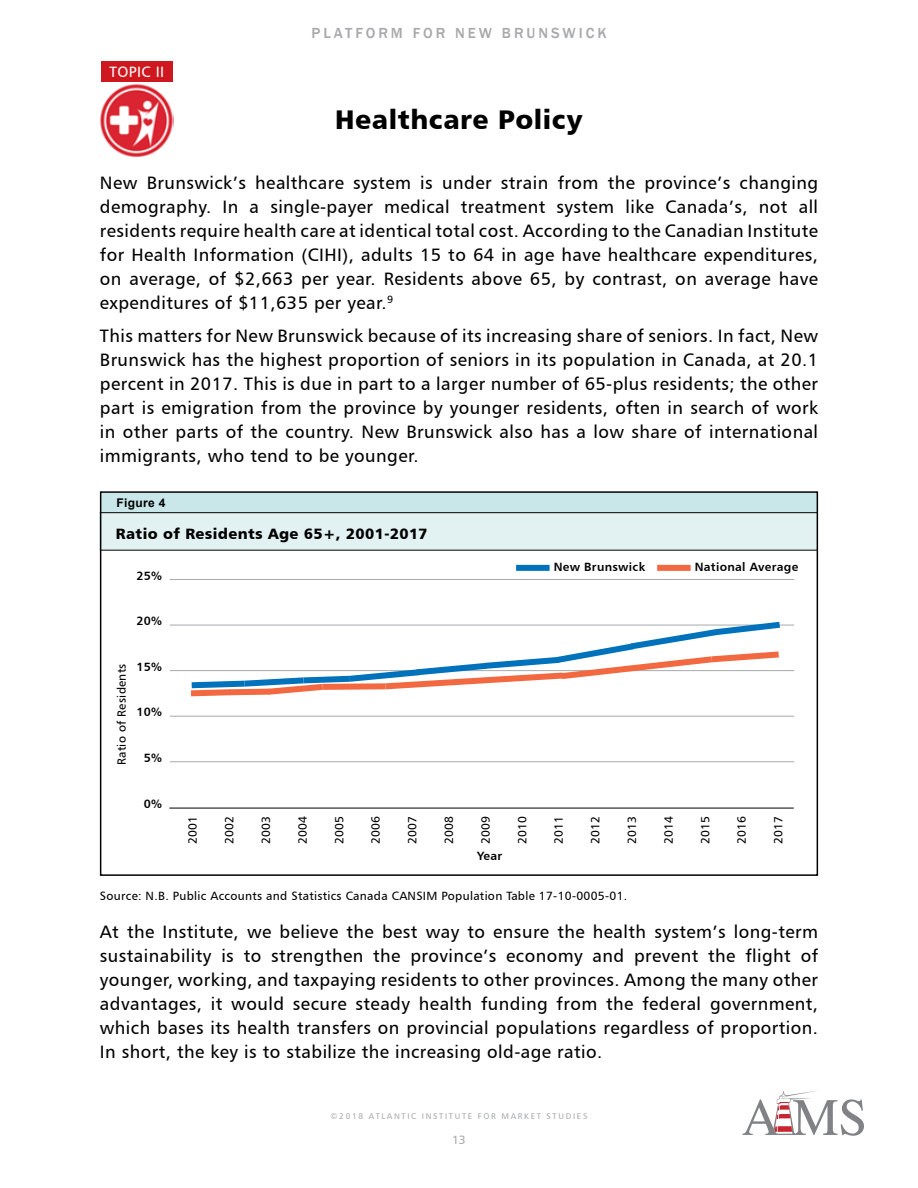
<style>
.page{position:relative;width:918px;height:1188px;background:#fff}
.page>*{position:absolute;margin:0;border:0;box-sizing:border-box;transform-origin:0 0}
.t1{font:27px "Humanist 777 BT Black B";letter-spacing:.02em;color:#000}
.t2{font:18px/24px "Humanist 777 BT Roman B";letter-spacing:.025em;color:#000;text-align:justify}
.t3{font:15px "Humanist 777 BT Black B";letter-spacing:.025em;color:#000}
.t4{font:500 15px "Franklin Gothic";letter-spacing:.2em;color:#a7a9ac}
.t5{font:15px "Humanist 777 BT Roman B";letter-spacing:.025em;color:#fff}
.t6{font:12px "Humanist 777 BT Roman B";letter-spacing:.025em;color:#000}
.t7{font:12px "Humanist 777 BT Bold B";letter-spacing:.025em;color:#000}
.t8{font:700 12px "Arial";letter-spacing:.025em;color:#000}
.t9{font:12px "Humanist 777 BT Roman B";color:#a7a9ac}
.t10{font:8.25px "Humanist 777 BT Roman B";letter-spacing:.2em;color:#a7a9ac}
</style>
<div class="page">
<svg style="left:742px;top:1090px;width:122px;height:46px"></svg>
<div style="left:101px;top:61px;width:72px;height:21px;background:#ce171e"></div>
<hr style="left:170px;top:579px;width:624px;height:1px;background:#a7a9ac">
<hr style="left:170px;top:625px;width:624px;height:1px;background:#a7a9ac">
<hr style="left:170px;top:670px;width:624px;height:1px;background:#a7a9ac">
<hr style="left:170px;top:716px;width:624px;height:1px;background:#a7a9ac">
<hr style="left:170px;top:762px;width:624px;height:1px;background:#a7a9ac">
<div style="left:100px;top:513px;width:718px;height:37px;background:#e2f1f2"></div>
<div style="left:100px;top:493px;width:717px;height:20px;background:#c9e6e9"></div>
<hr style="left:100px;top:512px;width:717px;height:1px;background:#000">
<hr style="left:100px;top:550px;width:717px;height:1px;background:#000">
<hr style="left:169px;top:808px;width:625px;height:1px;background:#000">
<div style="left:516px;top:565px;width:34px;height:6px;background:#0072bc"></div>
<div style="left:657px;top:565px;width:34px;height:6px;background:#f26840"></div>
<img style="left:100px;top:84px;width:74px;height:73px">
<svg style="left:185px;top:621px;width:601px;height:76px"></svg>
<div style="left:100px;top:491px;width:718px;height:385px;border:2px solid #000"></div>
<p class="t5" style="left:110px;top:63px;width:56px">TOPIC II</p>
<p class="t4" style="left:311px;top:24px;width:297px">PLATFORM FOR NEW BRUNSWICK</p>
<h1 class="t1" style="left:335px;top:102px;width:249px">Healthcare Policy</h1>
<p class="t2" style="left:100px;top:170px;width:720px">New Brunswick’s healthcare system is under strain from the province’s changing demography. In a single-payer medical treatment system like Canada’s, not all residents require health care at identical total cost. According to the Canadian Institute for Health Information (CIHI), adults 15 to 64 in age have healthcare expenditures, on average, of $2,663 per year. Residents above 65, by contrast, on average have expenditures of $11,635 per year.<sup>9</sup></p>
<p class="t2" style="left:100px;top:323px;width:720px">This matters for New Brunswick because of its increasing share of seniors. In fact, New Brunswick has the highest proportion of seniors in its population in Canada, at 20.1 percent in 2017. This is due in part to a larger number of 65-plus residents; the other part is emigration from the province by younger residents, often in search of work in other parts of the country. New Brunswick also has a low share of international immigrants, who tend to be younger.</p>
<p class="t8" style="left:117px;top:494px;width:50px">Figure 4</p>
<p class="t3" style="left:116px;top:524px;width:313px">Ratio of Residents Age 65+, 2001-2017</p>
<p class="t6" style="left:114px;top:765px;width:103px;rotate:-90deg">Ratio of Residents</p>
<p class="t7" style="left:136px;top:568px;width:27px">25%</p>
<p class="t7" style="left:136px;top:613px;width:27px">20%</p>
<p class="t7" style="left:136px;top:659px;width:27px">15%</p>
<p class="t7" style="left:136px;top:705px;width:27px">10%</p>
<p class="t7" style="left:144px;top:750px;width:20px">5%</p>
<p class="t7" style="left:144px;top:796px;width:20px">0%</p>
<p class="t7" style="left:554px;top:559px;width:93px">New Brunswick</p>
<p class="t7" style="left:695px;top:559px;width:105px">National Average</p>
<p class="t6" style="left:185px;top:844px;width:30px;rotate:-90deg">2001</p>
<p class="t6" style="left:222px;top:844px;width:30px;rotate:-90deg">2002</p>
<p class="t6" style="left:259px;top:844px;width:30px;rotate:-90deg">2003</p>
<p class="t6" style="left:295px;top:844px;width:30px;rotate:-90deg">2004</p>
<p class="t6" style="left:332px;top:844px;width:30px;rotate:-90deg">2005</p>
<p class="t6" style="left:368px;top:844px;width:30px;rotate:-90deg">2006</p>
<p class="t6" style="left:405px;top:844px;width:30px;rotate:-90deg">2007</p>
<p class="t6" style="left:442px;top:844px;width:30px;rotate:-90deg">2008</p>
<p class="t6" style="left:478px;top:844px;width:30px;rotate:-90deg">2009</p>
<p class="t6" style="left:515px;top:844px;width:30px;rotate:-90deg">2010</p>
<p class="t6" style="left:551px;top:844px;width:30px;rotate:-90deg">2011</p>
<p class="t6" style="left:588px;top:844px;width:30px;rotate:-90deg">2012</p>
<p class="t6" style="left:625px;top:844px;width:30px;rotate:-90deg">2013</p>
<p class="t6" style="left:661px;top:844px;width:30px;rotate:-90deg">2014</p>
<p class="t6" style="left:698px;top:844px;width:30px;rotate:-90deg">2015</p>
<p class="t6" style="left:734px;top:844px;width:30px;rotate:-90deg">2016</p>
<p class="t6" style="left:771px;top:844px;width:30px;rotate:-90deg">2017</p>
<p class="t7" style="left:477px;top:849px;width:27px">Year</p>
<p class="t6" style="left:100px;top:889px;width:529px">Source: N.B. Public Accounts and Statistics Canada CANSIM Population Table 17-10-0005-01.</p>
<p class="t2" style="left:100px;top:920px;width:720px">At the Institute, we believe the best way to ensure the health system’s long-term sustainability is to strengthen the province’s economy and prevent the flight of younger, working, and taxpaying residents to other provinces. Among the many other advantages, it would secure steady health funding from the federal government, which bases its health transfers on provincial populations regardless of proportion.<br>In short, the key is to stabilize the increasing old-age ratio.</p>
<p class="t10" style="left:331px;top:1111px;width:258px">©2018 ATLANTIC INSTITUTE FOR MARKET STUDIES</p>
<p class="t9" style="left:452px;top:1133px;width:15px">13</p>
</div>
